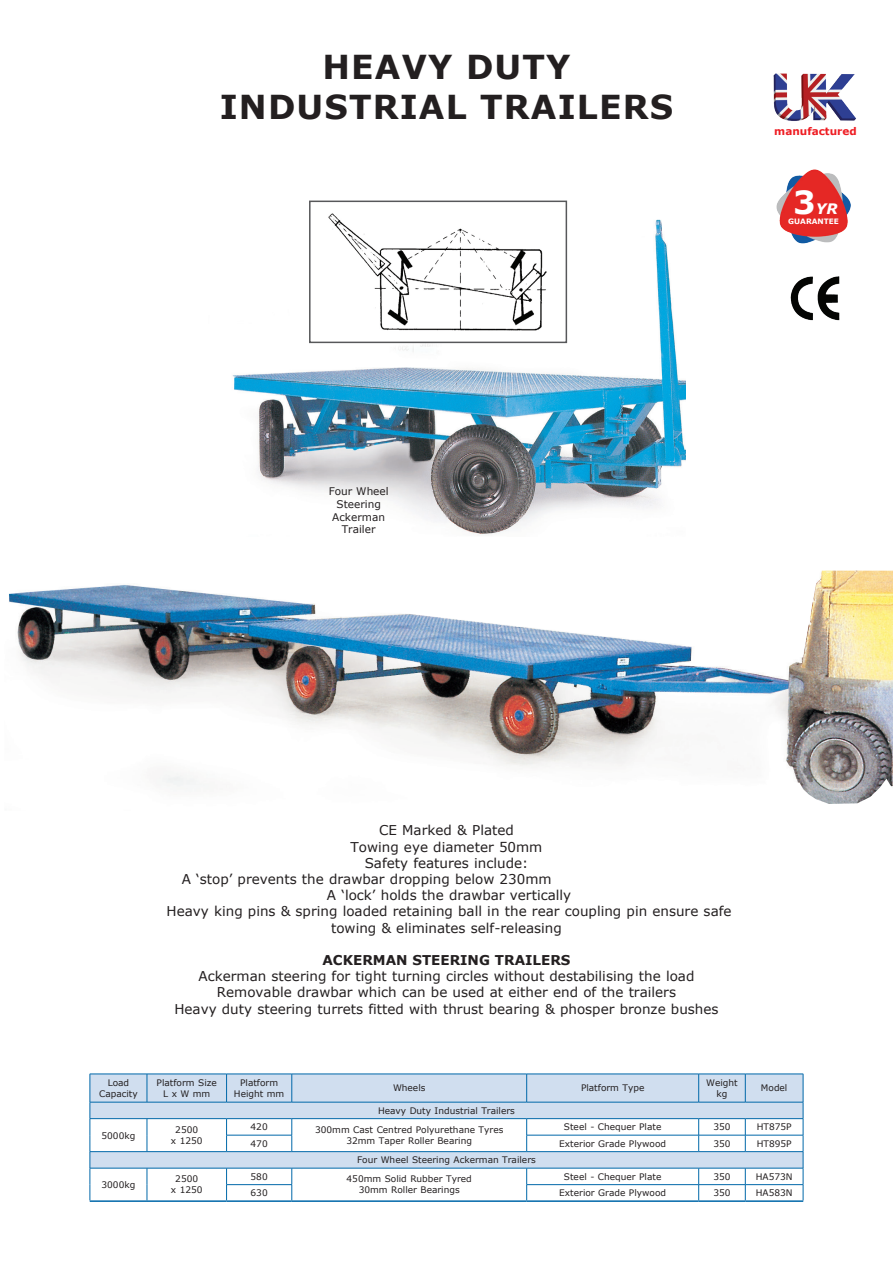
<style>
.page{position:relative;width:893px;height:1263px;background:#fff}
.page>*{position:absolute;margin:0;border:0;box-sizing:border-box;transform-origin:0 0}
.t1{font:700 33px "Verdana";letter-spacing:.035em;color:#231f20}
.t2{font:700 31.8px "Verdana";color:#fff}
.t3{font:italic 700 14.4px "Verdana";color:#fff}
.t4{font:13.5px/16.2px "Verdana";color:#231f20}
.t5{font:700 13.5px "Verdana";color:#231f20}
.t6{font:10.5px/12.6px "Verdana";color:#231f20;text-align:center}
.t7{font:700 10.5px "Verdana";color:#ee1d23}
.t8{font:9px/10.8px "Verdana";color:#231f20;text-align:center}
.t9{font:700 7.35px "Verdana";color:#fff}
</style>
<div class="page">
<img style="left:9px;top:571px;width:884px;height:233px">
<div style="left:91px;top:1075px;width:712px;height:43px;background:#d0deef"></div>
<svg style="left:91px;top:1119px;width:712px;height:81px"></svg>
<hr style="left:90px;top:1074px;width:57px;height:1px;background:#0068a9">
<hr style="left:147px;top:1074px;width:80px;height:1px;background:#0068a9">
<svg style="left:147px;top:1074px;width:1px;height:28px"></svg>
<hr style="left:227px;top:1074px;width:65px;height:1px;background:#0068a9">
<svg style="left:226px;top:1074px;width:1px;height:28px"></svg>
<hr style="left:292px;top:1074px;width:235px;height:1px;background:#0068a9">
<svg style="left:292px;top:1074px;width:1px;height:28px"></svg>
<hr style="left:527px;top:1074px;width:172px;height:1px;background:#0068a9">
<svg style="left:526px;top:1074px;width:1px;height:28px"></svg>
<hr style="left:699px;top:1074px;width:46px;height:1px;background:#0068a9">
<svg style="left:698px;top:1074px;width:1px;height:28px"></svg>
<hr style="left:745px;top:1074px;width:58px;height:1px;background:#0068a9">
<svg style="left:745px;top:1074px;width:1px;height:28px"></svg>
<hr style="left:90px;top:1102px;width:57px;height:1px;background:#0068a9">
<hr style="left:147px;top:1102px;width:80px;height:1px;background:#0068a9">
<hr style="left:227px;top:1102px;width:65px;height:1px;background:#0068a9">
<hr style="left:292px;top:1102px;width:235px;height:1px;background:#0068a9">
<hr style="left:527px;top:1102px;width:172px;height:1px;background:#0068a9">
<hr style="left:699px;top:1102px;width:46px;height:1px;background:#0068a9">
<hr style="left:745px;top:1102px;width:58px;height:1px;background:#0068a9">
<hr style="left:90px;top:1118px;width:57px;height:1px;background:#0068a9">
<hr style="left:147px;top:1118px;width:80px;height:1px;background:#0068a9">
<svg style="left:147px;top:1119px;width:1px;height:32px"></svg>
<hr style="left:227px;top:1118px;width:65px;height:1px;background:#0068a9">
<hr style="left:292px;top:1118px;width:235px;height:1px;background:#0068a9">
<hr style="left:527px;top:1118px;width:172px;height:1px;background:#0068a9">
<hr style="left:699px;top:1118px;width:46px;height:1px;background:#0068a9">
<hr style="left:745px;top:1118px;width:58px;height:1px;background:#0068a9">
<hr style="left:226px;top:1135px;width:66px;height:1px;background:#0068a9">
<svg style="left:226px;top:1119px;width:1px;height:32px"></svg>
<hr style="left:699px;top:1135px;width:46px;height:1px;background:#0068a9">
<hr style="left:745px;top:1135px;width:58px;height:1px;background:#0068a9">
<svg style="left:745px;top:1119px;width:1px;height:32px"></svg>
<hr style="left:90px;top:1151px;width:57px;height:1px;background:#0068a9">
<hr style="left:147px;top:1151px;width:80px;height:1px;background:#0068a9">
<hr style="left:227px;top:1151px;width:65px;height:1px;background:#0068a9">
<hr style="left:699px;top:1151px;width:46px;height:1px;background:#0068a9">
<hr style="left:745px;top:1151px;width:58px;height:1px;background:#0068a9">
<hr style="left:90px;top:1168px;width:57px;height:1px;background:#0068a9">
<hr style="left:147px;top:1168px;width:80px;height:1px;background:#0068a9">
<svg style="left:90px;top:1074px;width:1px;height:126px"></svg>
<svg style="left:147px;top:1168px;width:1px;height:32px"></svg>
<hr style="left:90px;top:1200px;width:57px;height:2px;background:#0068a9">
<hr style="left:147px;top:1200px;width:80px;height:2px;background:#0068a9">
<hr style="left:227px;top:1168px;width:65px;height:1px;background:#0068a9">
<hr style="left:292px;top:1200px;width:235px;height:2px;background:#0068a9">
<hr style="left:699px;top:1168px;width:46px;height:1px;background:#0068a9">
<hr style="left:745px;top:1168px;width:58px;height:1px;background:#0068a9">
<hr style="left:226px;top:1184px;width:66px;height:1px;background:#0068a9">
<svg style="left:226px;top:1168px;width:1px;height:32px"></svg>
<hr style="left:227px;top:1200px;width:65px;height:2px;background:#0068a9">
<hr style="left:699px;top:1184px;width:46px;height:1px;background:#0068a9">
<svg style="left:292px;top:1119px;width:407px;height:82px"></svg>
<hr style="left:745px;top:1184px;width:58px;height:1px;background:#0068a9">
<svg style="left:745px;top:1168px;width:1px;height:32px"></svg>
<svg style="left:803px;top:1074px;width:1px;height:126px"></svg>
<hr style="left:527px;top:1200px;width:172px;height:2px;background:#0068a9">
<hr style="left:699px;top:1200px;width:46px;height:2px;background:#0068a9">
<hr style="left:745px;top:1200px;width:58px;height:2px;background:#0068a9">
<img style="left:232px;top:214px;width:454px;height:321px">
<div style="left:310px;top:201px;width:256px;height:141px;background:#fff"></div>
<img style="left:328px;top:213px;width:219px;height:118px">
<div style="left:309px;top:201px;width:258px;height:142px;border:2px solid #57585a"></div>
<img style="left:776px;top:169px;width:75px;height:75px">
<img style="left:773px;top:73px;width:83px;height:48px">
<img style="left:790px;top:276px;width:50px;height:45px">
<p class="t1" style="left:322px;top:44px;width:249px">HEAVY DUTY</p>
<p class="t1" style="left:220px;top:83px;width:455px">INDUSTRIAL TRAILERS</p>
<p class="t7" style="left:774px;top:123px;width:84px">manufactured</p>
<p class="t2" style="left:793px;top:180px;width:24px">3</p>
<p class="t3" style="left:816px;top:199px;width:23px">YR</p>
<p class="t9" style="left:788px;top:216px;width:52px">GUARANTEE</p>
<p class="t6" style="left:329px;top:485px;width:62px">Four Wheel<br>Steering</p>
<p class="t6" style="left:332px;top:510px;width:54px">Ackerman<br>Trailer</p>
<p class="t4" style="left:379px;top:822px;width:136px">CE Marked &amp; Plated</p>
<p class="t4" style="left:351px;top:838px;width:193px">Towing eye diameter 50mm</p>
<p class="t4" style="left:365px;top:854px;width:165px">Safety features include:</p>
<p class="t4" style="left:327px;top:871px;width:246px;text-indent:-145px">A ‘stop’ prevents the drawbar dropping below 230mm<br>A ‘lock’ holds the drawbar vertically</p>
<p class="t4" style="left:167px;top:903px;width:566px;text-align:center">Heavy king pins &amp; spring loaded retaining ball in the rear coupling pin ensure safe towing &amp; eliminates self-releasing</p>
<p class="t5" style="left:322px;top:950px;width:250px">ACKERMAN STEERING TRAILERS</p>
<p class="t4" style="left:198px;top:968px;width:497px">Ackerman steering for tight turning circles without destabilising the load</p>
<p class="t4" style="left:217px;top:984px;width:461px">Removable drawbar which can be used at either end of the trailers</p>
<p class="t4" style="left:174px;top:1000px;width:546px">Heavy duty steering turrets fitted with thrust bearing &amp; phosper bronze bushes</p>
<p class="t8" style="left:108px;top:1077px;width:23px">Load</p>
<p class="t8" style="left:99px;top:1088px;width:40px">Capacity</p>
<p class="t8" style="left:157px;top:1077px;width:62px">Platform Size<br>L x W mm</p>
<p class="t8" style="left:240px;top:1077px;width:40px">Platform</p>
<p class="t8" style="left:234px;top:1088px;width:52px">Height mm</p>
<p class="t8" style="left:393px;top:1083px;width:34px">Wheels</p>
<p class="t8" style="left:581px;top:1083px;width:65px">Platform Type</p>
<p class="t8" style="left:378px;top:1105px;width:138px">Heavy Duty Industrial Trailers</p>
<p class="t8" style="left:706px;top:1077px;width:33px">Weight</p>
<p class="t8" style="left:716px;top:1088px;width:12px">kg</p>
<p class="t8" style="left:761px;top:1083px;width:28px">Model</p>
<p class="t8" style="left:102px;top:1130px;width:35px">5000kg</p>
<p class="t8" style="left:102px;top:1179px;width:35px">3000kg</p>
<p class="t8" style="left:175px;top:1124px;width:24px">2500</p>
<p class="t8" style="left:171px;top:1135px;width:33px">x 1250</p>
<p class="t8" style="left:175px;top:1173px;width:24px">2500</p>
<p class="t8" style="left:171px;top:1184px;width:33px">x 1250</p>
<p class="t8" style="left:564px;top:1121px;width:99px">Steel - Chequer Plate</p>
<p class="t8" style="left:713px;top:1121px;width:19px">350</p>
<p class="t8" style="left:757px;top:1121px;width:36px">HT875P</p>
<p class="t8" style="left:251px;top:1121px;width:19px">420</p>
<p class="t8" style="left:315px;top:1124px;width:190px">300mm Cast Centred Polyurethane Tyres</p>
<p class="t8" style="left:346px;top:1135px;width:127px">32mm Taper Roller Bearing</p>
<p class="t8" style="left:251px;top:1138px;width:19px">470</p>
<p class="t8" style="left:559px;top:1138px;width:108px">Exterior Grade Plywood</p>
<p class="t8" style="left:713px;top:1138px;width:19px">350</p>
<p class="t8" style="left:757px;top:1138px;width:36px">HT895P</p>
<p class="t8" style="left:357px;top:1154px;width:180px">Four Wheel Steering Ackerman Trailers</p>
<p class="t8" style="left:564px;top:1171px;width:99px">Steel - Chequer Plate</p>
<p class="t8" style="left:713px;top:1171px;width:19px">350</p>
<p class="t8" style="left:756px;top:1171px;width:38px">HA573N</p>
<p class="t8" style="left:251px;top:1171px;width:19px">580</p>
<p class="t8" style="left:347px;top:1173px;width:127px">450mm Solid Rubber Tyred</p>
<p class="t8" style="left:359px;top:1184px;width:103px">30mm Roller Bearings</p>
<p class="t8" style="left:251px;top:1187px;width:19px">630</p>
<p class="t8" style="left:559px;top:1187px;width:108px">Exterior Grade Plywood</p>
<p class="t8" style="left:713px;top:1187px;width:19px">350</p>
<p class="t8" style="left:756px;top:1187px;width:38px">HA583N</p>
</div>
